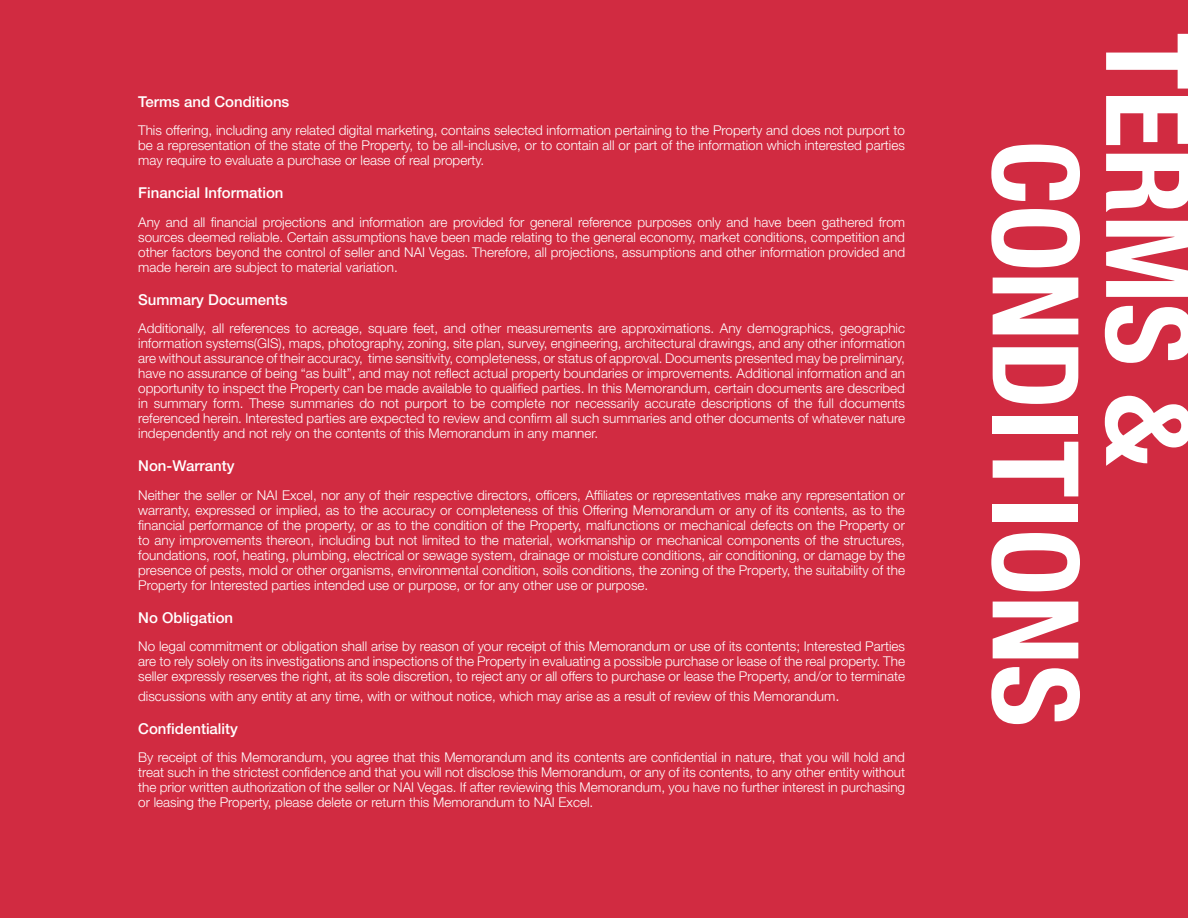
<style>
.page{position:relative;width:1188px;height:918px;background:#d12b41}
.page>*{position:absolute;margin:0;border:0;box-sizing:border-box;transform-origin:0 0}
.Extra_Large_Header{font:700 condensed 120px "Helvetica Neue";color:#fff}
.t1{font:500 15px "Helvetica Neue LT Std";color:#fff}
.BODY_COPY{font:300 13.5px/15px "Helvetica Neue LT Std";color:#fff;text-align:justify}
.s1{font-size:15px}
</style>
<div class="page">
<p class="t1" style="left:138px;top:93px;width:153px">Terms and Conditions</p>
<p class="BODY_COPY" style="left:138px;top:123px;width:768px">This offering, including any related digital marketing, contains selected information pertaining to the Property and does not purport to be a representation of the state of the Property, to be all-inclusive, or to contain all or part of the information which interested parties may require to evaluate a purchase or lease of real property.</p>
<p class="t1" style="left:138px;top:184px;width:147px">Financial Information</p>
<p class="BODY_COPY" style="left:138px;top:214px;width:768px">Any and all financial projections and information are provided for general reference purposes only and have been gathered from sources deemed reliable. Certain assumptions have been made relating to the general economy, market conditions, competition and other factors beyond the control of seller and NAI Vegas. Therefore, all projections, assumptions and other information provided and made herein are subject to material variation.</p>
<p class="t1" style="left:138px;top:291px;width:151px">Summary Documents</p>
<p class="BODY_COPY" style="left:138px;top:321px;width:768px">Additionally, all references to acreage, square feet, and other measurements are approximations. Any demographics, geographic information systems(GIS), maps, photography, zoning, site plan, survey, engineering, architectural drawings, and any other information are without assurance of their accuracy, time sensitivity, completeness, or status of approval. Documents presented may be preliminary, have no assurance of being “as built”, and may not reflect actual property boundaries or improvements. Additional information and an opportunity to inspect the Property can be made available to qualified parties. In this Memorandum, certain documents are described in summary form. These summaries do not purport to be complete nor necessarily accurate descriptions of the full documents referenced herein. Interested parties are expected to review and confirm all such summaries and other documents of whatever nature independently and not rely on the contents of this Memorandum in any manner.</p>
<p class="t1" style="left:138px;top:457px;width:98px">Non-Warranty</p>
<p class="BODY_COPY" style="left:138px;top:487px;width:768px">Neither the seller or NAI Excel, nor any of their respective directors, officers, Affiliates or representatives make any representation or warranty, expressed or implied, as to the accuracy or completeness of this Offering Memorandum or any of its contents, as to the financial performance of the property, or as to the condition of the Property, malfunctions or mechanical defects on the Property or to any improvements thereon, including but not limited to the material, workmanship or mechanical components of the structures, foundations, roof, heating, plumbing, electrical or sewage system, drainage or moisture conditions, air conditioning, or damage by the presence of pests, mold or other organisms, environmental condition, soils conditions, the zoning of the Property, the suitability of the Property for Interested parties intended use or purpose, or for any other use or purpose.</p>
<p class="t1" style="left:138px;top:609px;width:97px">No Obligation</p>
<p class="BODY_COPY" style="left:138px;top:639px;width:768px">No legal commitment or obligation shall arise by reason of your receipt of this Memorandum or use of its contents; Interested Parties are to rely solely on its investigations and inspections of the Property in evaluating a possible purchase or lease of the real property. The seller expressly reserves the right, at its sole discretion, to reject any or all offers to purchase or lease the Property, and/or to terminate</p>
<p class="BODY_COPY" style="left:138px;top:688px;width:703px">discussions with any entity at any time, with or without notice, which may arise as a result of review of this Memorandum<span class="s1">.</span></p>
<p class="t1" style="left:138px;top:720px;width:101px">Confidentiality</p>
<p class="BODY_COPY" style="left:138px;top:750px;width:768px">By receipt of this Memorandum, you agree that this Memorandum and its contents are confidential in nature, that you will hold and treat such in the strictest confidence and that you will not disclose this Memorandum, or any of its contents, to any other entity without the prior written authorization of the seller or NAI Vegas. If after reviewing this Memorandum, you have no further interest in purchasing or leasing the Property, please delete or return this Memorandum to NAI Excel.</p>
<p class="Extra_Large_Header" style="left:1135px;top:140px;width:588px;rotate:90deg">CONDITIONS</p>
<p class="Extra_Large_Header" style="left:1248px;top:32px;width:435px;rotate:90deg">TERMS &amp;</p>
</div>
